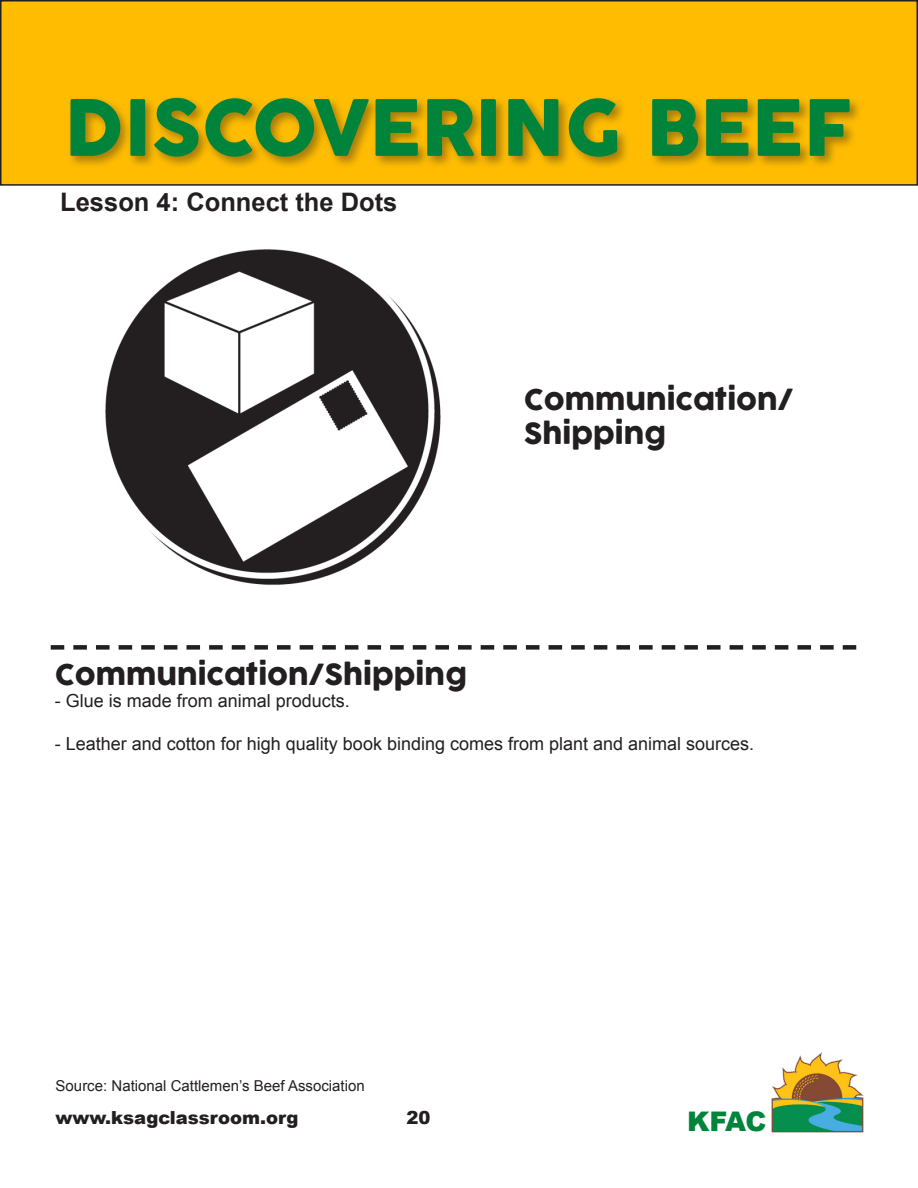
<style>
.page{position:relative;width:918px;height:1188px;background:#fff}
.page>*{position:absolute;margin:0;border:0;box-sizing:border-box;transform-origin:0 0}
.t1{font:76.5px "Cocogoose";color:#00843b}
.I_know{font:28.5px/34.2px "Cocogoose";color:#231f20}
.t2{font:900 27px "Arial";color:#00843b}
.Body_Text{font:700 25.5px "Arial";color:#231f20}
.I_know-2{font:18px "Arial";color:#231f20}
.t3{font:900 18px "Arial";color:#231f20}
.t4{font:15px "Arial";color:#231f20}
</style>
<div class="page">
<img style="left:771px;top:1052px;width:93px;height:81px">
<div style="left:1px;top:1px;width:916px;height:184px;background:#ffbc01"></div>
<div style="left:0;top:0;width:918px;height:186px;border:2px solid #231f20"></div>
<div style="left:67px;top:94px;width:796px;height:76px;background:#231f20;opacity:.4"></div>
<img style="left:105px;top:249px;width:336px;height:336px">
<svg style="left:51px;top:645px;width:805px;height:5px"></svg>
<h1 class="t1" style="left:65px;top:75px;width:789px">DISCOVERING BEEF</h1>
<p class="Body_Text" style="left:60px;top:185px;width:339px">Lesson 4: Connect the Dots</p>
<p class="I_know" style="left:524px;top:384px;width:271px">Communication/<br>Shipping</p>
<p class="I_know" style="left:55px;top:659px;width:414px">Communication/Shipping</p>
<p class="I_know-2" style="left:55px;top:688px;width:297px">- Glue is made from animal products.</p>
<p class="I_know-2" style="left:55px;top:732px;width:701px">- Leather and cotton for high quality book binding comes from plant and animal sources.</p>
<p class="t4" style="left:56px;top:1076px;width:311px">Source: National Cattlemen’s Beef Association</p>
<p class="t3" style="left:56px;top:1104px;width:245px">www.ksagclassroom.org</p>
<p class="t3" style="left:407px;top:1104px;width:26px">20</p>
<h3 class="t2" style="left:687px;top:1101px;width:81px">KFAC</h3>
</div>
